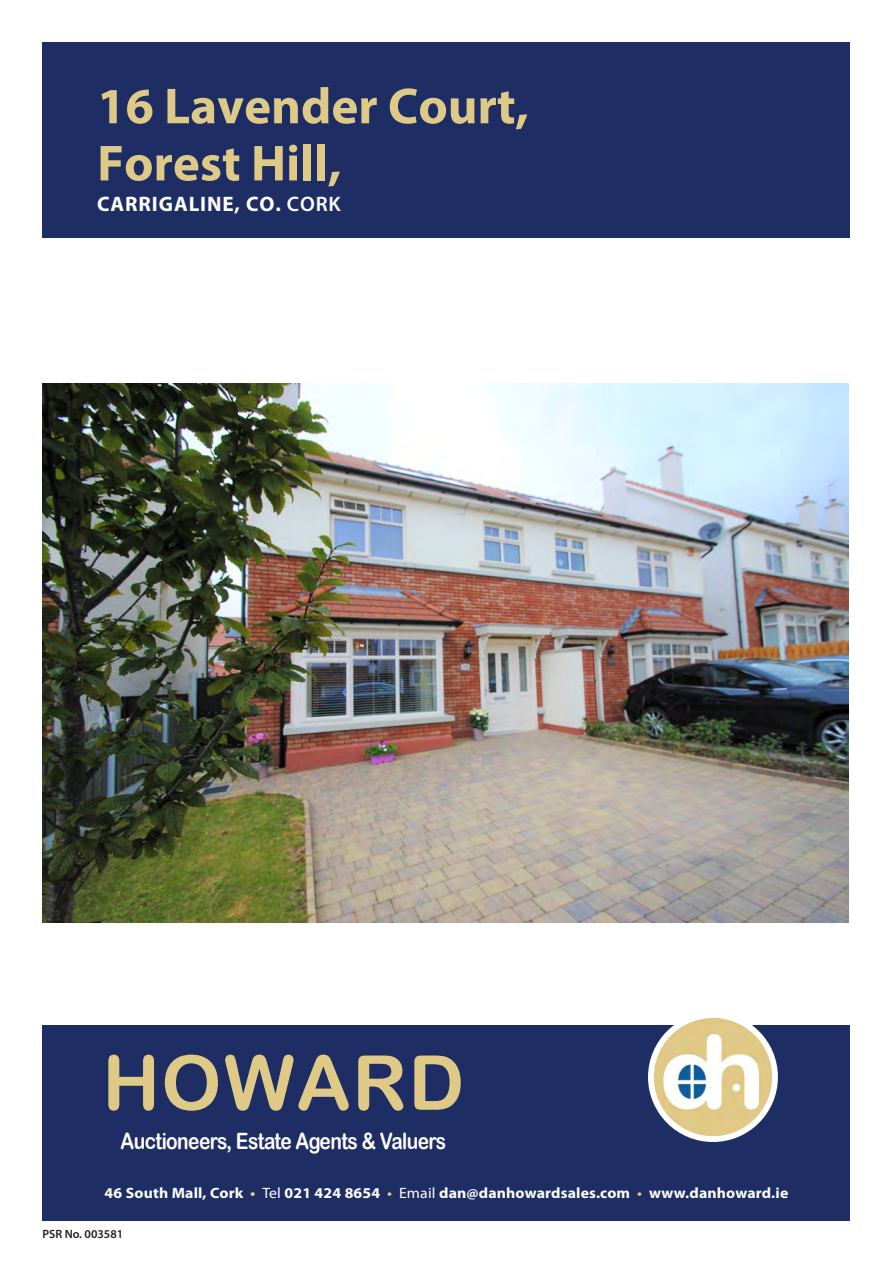
<style>
.page{position:relative;width:893px;height:1263px;background:#fff}
.page>*{position:absolute;margin:0;border:0;box-sizing:border-box;transform-origin:0 0}
.t1{font:75.75px "Arial Rounded MT Bold";letter-spacing:.02em;color:#dfc986}
.t2{font:700 51px/57.2px "Myriad Pro";color:#dfc986}
.t3{font:22.5px "Arial Rounded MT Bold";letter-spacing:-.03em;color:#fff;scale:.85 1}
.t4{font:700 21px "Myriad Pro";letter-spacing:.04em;color:#fff}
.t5{font:700 15px "Myriad Pro";letter-spacing:.01em;color:#fff;scale:1.05 1}
.t6{font:600 12px "Myriad Pro";color:#231f20}
.s1{font-weight:600}
.s2{color:#dfc986}
.s3{font-weight:400}
.s4{font-weight:600;color:#dfc986}
</style>
<div class="page">
<div style="left:43px;top:1025px;width:807px;height:195px;background:#1e2e65"></div>
<div style="left:43px;top:43px;width:807px;height:195px;background:#1e2e65"></div>
<img style="left:651px;top:1015px;width:124px;height:124px;border-radius:62px">
<div style="left:648px;top:1012px;width:130px;height:130px;border:6px solid #fff;border-radius:50%"></div>
<img style="left:43px;top:383px;width:805px;height:539px">
<h2 class="t2" style="left:97px;top:76px;width:433px">16 Lavender Court,<br>Forest Hill,</h2>
<h3 class="t4" style="left:97px;top:190px;width:245px">CARRIGALINE, CO. <span class="s1">CORK</span></h3>
<p class="t1" style="left:102px;top:1038px;width:364px">HOWARD</p>
<p class="t3" style="left:121px;top:1127px;width:385px">Auctioneers, Estate Agents &amp; Valuers</p>
<p class="t5" style="left:105px;top:1183px;width:653px">46 South Mall, Cork <span class="s2">•</span> <span class="s3">Tel</span> 021 424 8654 <span class="s4">•</span> <span class="s3">Email</span> dan@danhowardsales.com <span class="s4">•</span> www.danhoward.ie</p>
<p class="t6" style="left:43px;top:1226px;width:82px">PSR No. 003581</p>
</div>
